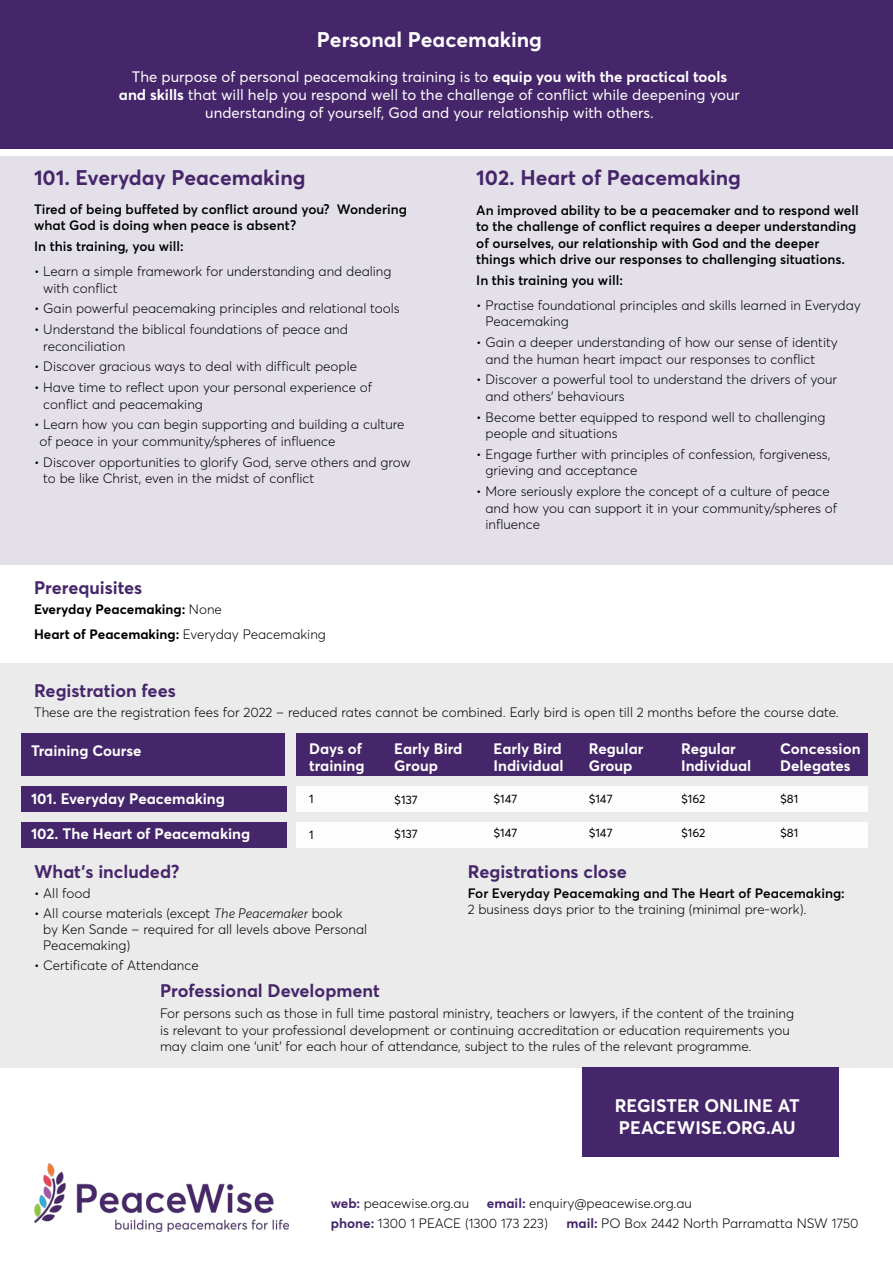
<style>
.page{position:relative;width:893px;height:1263px;background:#fff}
.page>*{position:absolute;margin:0;border:0;box-sizing:border-box;transform-origin:0 0}
.t1{font:700 21px "Averta Std";color:#46266a}
.t2{font:700 21px "Averta Std";color:#fff}
.t3{font:700 18px "Averta Std";color:#46266a}
.t4{font:700 18px/21.6px "Averta Std";color:#fff}
.t5{font:15px/18px "Averta Std";color:#fff;text-align:center}
.t6{font:700 15px/16.5px "Averta Std";color:#fff}
.t7{font:300 13.5px/16.5px "Averta Std";color:#000}
.t8{font:600 13.5px/16.5px "Averta Std";color:#000}
.t9{font:700 13.5px/24.3px "Averta Std";color:#000}
.t10{font:12px "Averta Std";letter-spacing:-.005em;color:#000}
.s1{font-weight:700}
.s2{font-weight:300}
.s3{font-style:italic}
.s4{font-weight:700;color:#46266a}
</style>
<div class="page">
<div style="left:0;top:663px;width:893px;height:404px;background:#ebebec"></div>
<div style="left:21px;top:733px;width:264px;height:43px;background:#46266a"></div>
<div style="left:296px;top:733px;width:571px;height:43px;background:#46266a"></div>
<div style="left:21px;top:786px;width:265px;height:26px;background:#46266a"></div>
<div style="left:296px;top:786px;width:571px;height:26px;background:#fff"></div>
<div style="left:21px;top:822px;width:265px;height:25px;background:#46266a"></div>
<div style="left:296px;top:822px;width:571px;height:25px;background:#fff"></div>
<div style="left:582px;top:1067px;width:257px;height:89px;background:#46266a"></div>
<div style="left:0;top:0;width:893px;height:149px;background:#46266a"></div>
<div style="left:0;top:156px;width:893px;height:409px;background:#e4e0e9"></div>
<img style="left:35px;top:1164px;width:254px;height:67px">
<h1 class="t2" style="left:317px;top:26px;width:227px">Personal Peacemaking</h1>
<p class="t5" style="left:119px;top:68px;width:623px">The purpose of personal peacemaking training is to <span class="s1">equip you with the practical tools and skills</span> that will help you respond well to the challenge of conflict while deepening your understanding of yourself, God and your relationship with others.</p>
<h1 class="t1" style="left:34px;top:164px;width:273px">101. Everyday Peacemaking</h1>
<p class="t8" style="left:34px;top:201px;width:374px">Tired of being buffeted by conflict around you? Wondering what God is doing when peace is absent?</p>
<p class="t8" style="left:34px;top:238px;width:151px">In this training, you will:</p>
<p class="t7" style="left:43px;top:263px;width:350px;text-indent:-9px">• Learn a simple framework for understanding and dealing with conflict</p>
<p class="t7" style="left:34px;top:300px;width:367px">• Gain powerful peacemaking principles and relational tools</p>
<p class="t7" style="left:43px;top:321px;width:306px;text-indent:-9px">• Understand the biblical foundations of peace and reconciliation</p>
<p class="t7" style="left:34px;top:358px;width:325px">• Discover gracious ways to deal with difficult people</p>
<p class="t7" style="left:43px;top:379px;width:331px;text-indent:-9px">• Have time to reflect upon your personal experience of conflict and peacemaking</p>
<p class="t7" style="left:39px;top:416px;width:367px;text-indent:-5px">• Learn how you can begin supporting and building a culture of peace in your community/spheres of influence</p>
<p class="t7" style="left:43px;top:453px;width:369px;text-indent:-9px">• Discover opportunities to glorify God, serve others and grow to be like Christ, even in the midst of conflict</p>
<h2 class="t3" style="left:34px;top:576px;width:110px">Prerequisites</h2>
<p class="t9" style="left:34px;top:597px;width:293px">Everyday Peacemaking: <span class="s2">None<br></span>Heart of Peacemaking: <span class="s2">Everyday Peacemaking</span></p>
<h1 class="t1" style="left:476px;top:165px;width:266px">102. Heart of Peacemaking</h1>
<p class="t8" style="left:476px;top:201px;width:384px">An improved ability to be a peacemaker and to respond well to the challenge of conflict requires a deeper understanding of ourselves, our relationship with God and the deeper things which drive our responses to challenging situations.</p>
<p class="t8" style="left:476px;top:272px;width:148px">In this training you will:</p>
<p class="t7" style="left:485px;top:297px;width:377px;text-indent:-9px">• Practise foundational principles and skills learned in Everyday<br>Peacemaking</p>
<p class="t7" style="left:485px;top:334px;width:354px;text-indent:-9px">• Gain a deeper understanding of how our sense of identity and the human heart impact our responses to conflict</p>
<p class="t7" style="left:485px;top:371px;width:353px;text-indent:-9px">• Discover a powerful tool to understand the drivers of your and others’ behaviours</p>
<p class="t7" style="left:485px;top:408px;width:341px;text-indent:-9px">• Become better equipped to respond well to challenging people and situations</p>
<p class="t7" style="left:485px;top:446px;width:346px;text-indent:-9px">• Engage further with principles of confession, forgiveness, grieving and acceptance</p>
<p class="t7" style="left:485px;top:483px;width:353px;text-indent:-9px">• More seriously explore the concept of a culture of peace and how you can support it in your community/spheres of influence</p>
<h2 class="t3" style="left:34px;top:679px;width:143px">Registration fees</h2>
<p class="t7" style="left:34px;top:703px;width:806px">These are the registration fees for 2022 – reduced rates cannot be combined. Early bird is open till 2 months before the course date.</p>
<p class="t6" style="left:31px;top:742px;width:112px">Training Course</p>
<p class="t6" style="left:309px;top:740px;width:57px">Days of training</p>
<p class="t6" style="left:31px;top:790px;width:195px">101. Everyday Peacemaking</p>
<p class="t6" style="left:31px;top:825px;width:221px">102. The Heart of Peacemaking</p>
<p class="t10" style="left:309px;top:792px;width:6px">1</p>
<p class="t10" style="left:309px;top:827px;width:6px">1</p>
<h2 class="t3" style="left:34px;top:860px;width:147px">What’s included?</h2>
<p class="t7" style="left:34px;top:885px;width:58px">• All food</p>
<p class="t7" style="left:43px;top:905px;width:325px;line-height:15.8px;text-indent:-9px">• All course materials (except <span class="s3">The Peacemaker</span> book<br>by Ken Sande – required for all levels above Personal<br>Peacemaking)</p>
<p class="t7" style="left:34px;top:956px;width:166px">• Certificate of Attendance</p>
<p class="t6" style="left:394px;top:740px;width:70px">Early Bird<br>Group</p>
<p class="t10" style="left:394px;top:792px;width:25px">$137</p>
<p class="t10" style="left:394px;top:826px;width:25px">$137</p>
<p class="t6" style="left:493px;top:740px;width:72px">Early Bird<br>Individual</p>
<p class="t10" style="left:493px;top:792px;width:25px">$147</p>
<p class="t10" style="left:493px;top:825px;width:25px">$147</p>
<p class="t6" style="left:589px;top:740px;width:56px">Regular<br>Group</p>
<p class="t10" style="left:589px;top:792px;width:25px">$147</p>
<p class="t10" style="left:589px;top:825px;width:25px">$147</p>
<p class="t6" style="left:681px;top:740px;width:72px">Regular<br>Individual</p>
<p class="t10" style="left:681px;top:792px;width:26px">$162</p>
<p class="t10" style="left:681px;top:825px;width:26px">$162</p>
<p class="t6" style="left:780px;top:740px;width:82px">Concession<br>Delegates</p>
<p class="t10" style="left:780px;top:792px;width:20px">$81</p>
<p class="t10" style="left:780px;top:825px;width:20px">$81</p>
<h2 class="t3" style="left:468px;top:860px;width:161px">Registrations close</h2>
<p class="t8" style="left:468px;top:885px;width:379px">For Everyday Peacemaking and The Heart of Peacemaking:</p>
<p class="t7" style="left:468px;top:901px;width:340px">2 business days prior to the training (minimal pre-work).</p>
<h2 class="t3" style="left:160px;top:979px;width:221px">Professional Development</h2>
<p class="t7" style="left:160px;top:1005px;width:636px">For persons such as those in full time pastoral ministry, teachers or lawyers, if the content of the training is relevant to your professional development or continuing accreditation or education requirements you may claim one ‘unit’ for each hour of attendance, subject to the rules of the relevant programme.</p>
<h2 class="t4" style="left:615px;top:1095px;width:186px">REGISTER ONLINE AT<br>PEACEWISE.ORG.AU</h2>
<p class="t7" style="left:331px;top:1195px;width:140px"><span class="s4">web:</span> peacewise.org.au</p>
<p class="t7" style="left:331px;top:1193px;width:363px;line-height:20px;text-indent:156px"><span class="s4">email:</span> enquiry@peacewise.org.au <span class="s4">phone:</span> 1300 1 PEACE (1300 173 223)</p>
<p class="t7" style="left:566px;top:1215px;width:294px"><span class="s4">mail:</span> PO Box 2442 North Parramatta NSW 1750</p>
</div>
